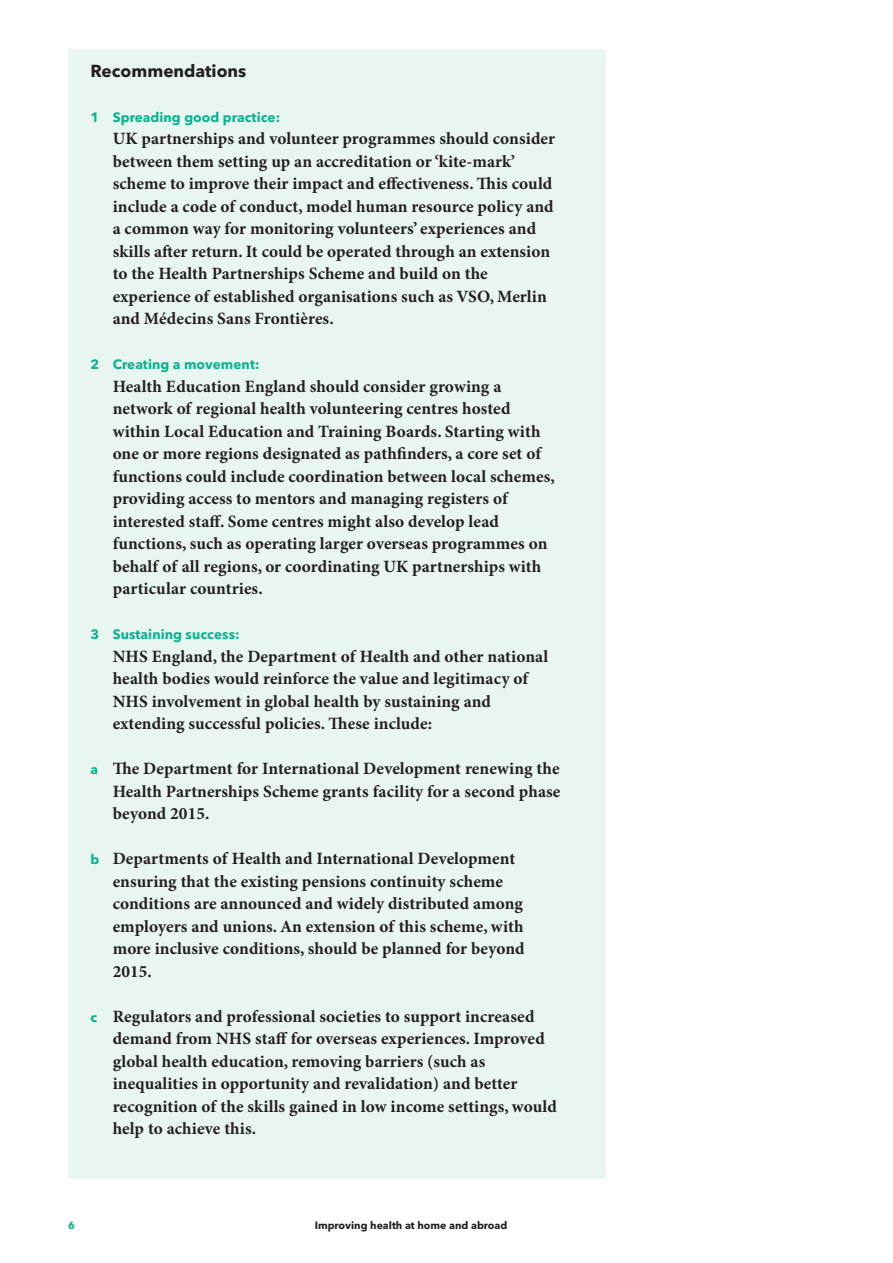
<style>
.page{position:relative;width:893px;height:1263px;background:#fff}
.page>*{position:absolute;margin:0;border:0;box-sizing:border-box;transform-origin:0 0}
.BOX_list_1{font:700 17.25px/22.5px "Minion Pro";letter-spacing:.005em;color:#231f20}
.BOX_list_2{font:700 17.25px/22.5px "Minion Pro";letter-spacing:.005em;color:#231f20}
.BOX_heading{font:700 17.25px "Avenir Next LT Pro";color:#231f20}
.BOX_list_1-2{font:700 13.5px "Avenir Next LT Pro";letter-spacing:.005em;color:#08b48f}
.Running_head{font:700 10.5px "Avenir Next LT Pro";color:#231f20}
.page_number{font:700 10.5px "Avenir Next LT Pro";color:#08b48f}
.s1{font-family:"Avenir Next LT Pro";font-size:13.5px;color:#08b48f}
</style>
<div class="page">
<div style="left:68px;top:50px;width:538px;height:1129px;background:#e9f5f0"></div>
<p class="BOX_heading" style="left:90px;top:60px;width:158px">Recommendations</p>
<p class="BOX_list_1-2" style="left:90px;top:108px;width:191px">1 Spreading good practice:</p>
<p class="BOX_list_1" style="left:113px;top:128px;width:444px">UK partnerships and volunteer programmes should consider between them setting up an accreditation or ‘kite-mark’ scheme to improve their impact and effectiveness. This could include a code of conduct, model human resource policy and a common way for monitoring volunteers’ experiences and skills after return. It could be operated through an extension to the Health Partnerships Scheme and build on the experience of established organisations such as VSO, Merlin and Médecins Sans Frontières.</p>
<p class="BOX_list_1-2" style="left:90px;top:356px;width:171px">2 Creating a movement:</p>
<p class="BOX_list_1" style="left:113px;top:375px;width:444px">Health Education England should consider growing a network of regional health volunteering centres hosted within Local Education and Training Boards. Starting with one or more regions designated as pathfinders, a core set of functions could include coordination between local schemes, providing access to mentors and managing registers of interested staff. Some centres might also develop lead functions, such as operating larger overseas programmes on behalf of all regions, or coordinating UK partnerships with particular countries.</p>
<p class="BOX_list_1-2" style="left:90px;top:626px;width:151px">3 Sustaining success:</p>
<p class="BOX_list_1" style="left:113px;top:645px;width:437px">NHS England, the Department of Health and other national health bodies would reinforce the value and legitimacy of NHS involvement in global health by sustaining and extending successful policies. These include:</p>
<p class="BOX_list_2" style="left:113px;top:758px;width:449px;text-align:justify;text-indent:-22px"><span class="s1">a</span> The Department for International Development renewing the Health Partnerships Scheme grants facility for a second phase beyond 2015.</p>
<p class="BOX_list_2" style="left:113px;top:848px;width:414px;text-indent:-22px"><span class="s1">b</span> Departments of Health and International Development ensuring that the existing pensions continuity scheme conditions are announced and widely distributed among employers and unions. An extension of this scheme, with more inclusive conditions, should be planned for beyond 2015.</p>
<p class="BOX_list_2" style="left:113px;top:1005px;width:446px;text-indent:-22px"><span class="s1">c</span> Regulators and professional societies to support increased demand from NHS staff for overseas experiences. Improved global health education, removing barriers (such as inequalities in opportunity and revalidation) and better recognition of the skills gained in low income settings, would help to achieve this.</p>
<p class="page_number" style="left:68px;top:1218px;width:8px">6</p>
<p class="Running_head" style="left:315px;top:1218px;width:194px">Improving health at home and abroad</p>
</div>
